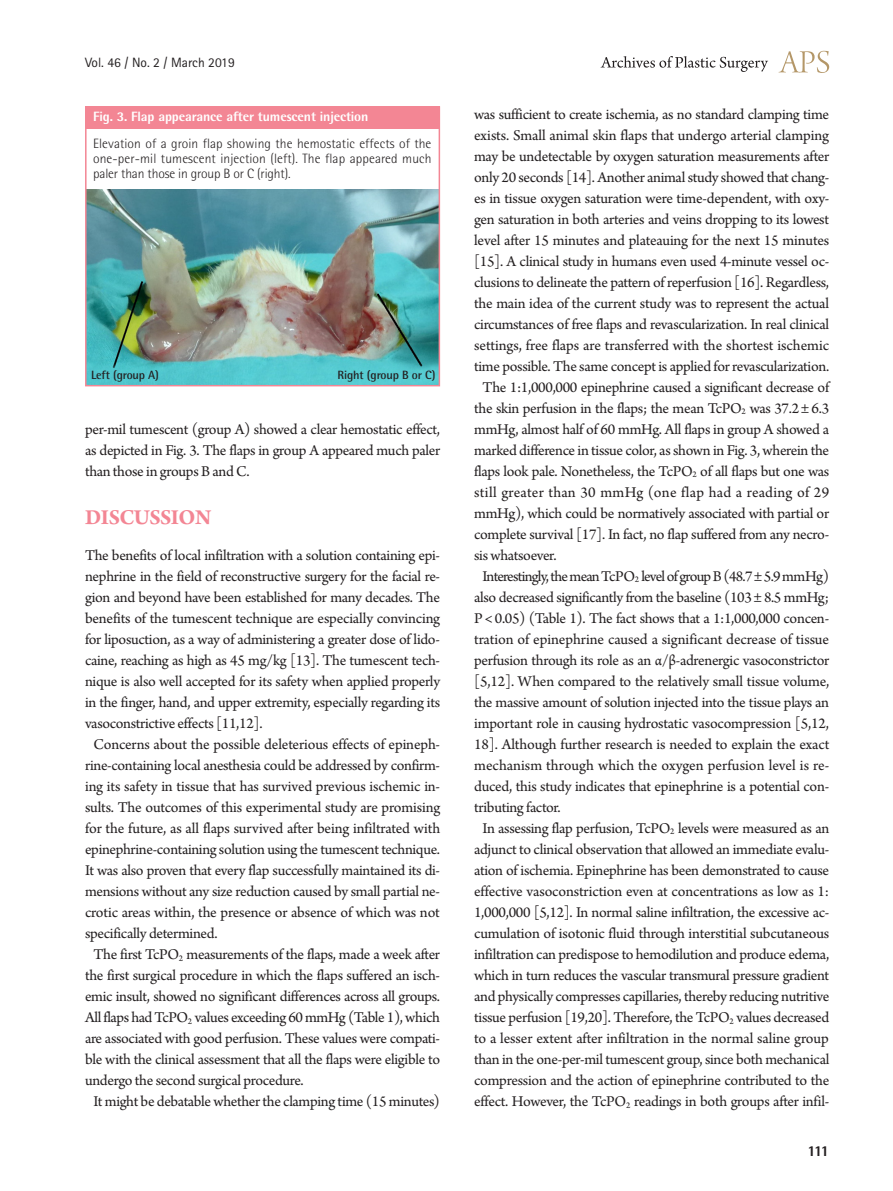
<style>
.page{position:relative;width:893px;height:1191px;background:#fff}
.page>*{position:absolute;margin:0;border:0;box-sizing:border-box;transform-origin:0 0}
.대제목{font:700 22.5px "Arno Pro";letter-spacing:-.02em;color:#f38694}
.본문{font:15.75px/21px "Arno Pro";letter-spacing:-.02em;color:#231f20;text-align:justify}
.본문_0{font:15.75px/21px "Arno Pro";letter-spacing:-.02em;color:#231f20;text-align:justify}
.t1{font:800 15px "Rotis Semi Sans Std";color:#231f20}
.그림설명{font:300 13.5px/15px "Rotis Semi Sans Std";letter-spacing:-.01em;color:#231f20;text-align:justify}
.표그림제목{font:800 13.5px "Rotis Semi Sans Std";letter-spacing:-.01em;color:#fff}
.t2{font:13.5px "Rotis Sans Serif Std";color:#231f20}
.그림지문{font:700 12px "Rotis Semi Sans Std";letter-spacing:-.01em;color:#231f20}
.s1{font-size:9.15px}
</style>
<div class="page">
<svg style="left:779px;top:51px;width:50px;height:22px"></svg>
<svg style="left:601px;top:56px;width:167px;height:16px"></svg>
<img style="left:88px;top:190px;width:349px;height:193px">
<div style="left:85px;top:106px;width:354px;height:23px;background:#f38694"></div>
<div style="left:85px;top:106px;width:355px;height:280px;border:2px solid #f38694"></div>
<p class="t2" style="left:85px;top:54px;width:151px">Vol. 46 / No. 2 / March 2019</p>
<p class="표그림제목" style="left:93px;top:108px;width:277px">Fig. 3. Flap appearance after tumescent injection</p>
<p class="그림설명" style="left:93px;top:136px;width:340px">Elevation of a groin flap showing the hemostatic effects of the one-per-mil tumescent injection (left). The flap appeared much paler than those in group B or C (right).</p>
<p class="그림지문" style="left:91px;top:367px;width:70px">Left (group A)</p>
<p class="그림지문" style="left:338px;top:367px;width:99px">Right (group B or C)</p>
<p class="본문" style="left:85px;top:420px;width:357px">per-mil tumescent (group A) showed a clear hemostatic effect, as depicted in Fig. 3. The flaps in group A appeared much paler than those in groups B and C.</p>
<p class="대제목" style="left:85px;top:504px;width:128px">DISCUSSION</p>
<p class="본문_0" style="left:85px;top:546px;width:357px">The benefits of local infiltration with a solution containing epi&shy;nephrine in the field of reconstructive surgery for the facial re&shy;gion and beyond have been established for many decades. The benefits of the tumescent technique are especially convincing for liposuction, as a way of administering a greater dose of lido&shy;caine, reaching as high as 45 mg/kg [13]. The tumescent tech&shy;nique is also well accepted for its safety when applied properly in the finger, hand, and upper extremity, especially regarding its vasoconstrictive effects [11,12].</p>
<p class="본문" style="left:85px;top:735px;width:357px;text-indent:9px">Concerns about the possible deleterious effects of epineph&shy;rine-containing local anesthesia could be addressed by confirm&shy;ing its safety in tissue that has survived previous ischemic in&shy;sults. The outcomes of this experimental study are promising for the future, as all flaps survived after being infiltrated with epinephrine-containing solution using the tumescent technique.<br>It was also proven that every flap successfully maintained its di&shy;mensions without any size reduction caused by small partial ne&shy;crotic areas within, the presence or absence of which was not specifically determined.</p>
<p class="본문" style="left:85px;top:945px;width:357px;text-indent:9px">The first TcPO<span class="s1">2</span> measurements of the flaps, made a week after the first surgical procedure in which the flaps suffered an isch&shy;emic insult, showed no significant differences across all groups.<br>All flaps had TcPO<span class="s1">2</span> values exceeding 60 mmHg (Table 1), which are associated with good perfusion. These values were compati&shy;ble with the clinical assessment that all the flaps were eligible to undergo the second surgical procedure.</p>
<p class="본문" style="left:94px;top:1092px;width:348px">It might be debatable whether the clamping time (15 minutes)</p>
<p class="본문" style="left:474px;top:105px;width:357px">was sufficient to create ischemia, as no standard clamping time exists. Small animal skin flaps that undergo arterial clamping may be undetectable by oxygen saturation measurements after only 20 seconds [14]. Another animal study showed that chang&shy;es in tissue oxygen saturation were time-dependent, with oxy&shy;gen saturation in both arteries and veins dropping to its lowest level after 15 minutes and plateauing for the next 15 minutes [15]. A clinical study in humans even used 4-minute vessel oc&shy;clusions to delineate the pattern of reperfusion [16]. Regardless, the main idea of the current study was to represent the actual circumstances of free flaps and revascularization. In real clinical settings, free flaps are transferred with the shortest ischemic time possible. The same concept is applied for revascularization.</p>
<p class="본문" style="left:474px;top:378px;width:357px;text-indent:9px">The 1:1,000,000 epinephrine caused a significant decrease of the skin perfusion in the flaps; the mean TcPO<span class="s1">2</span> was 37.2 ± 6.3 mmHg, almost half of 60 mmHg. All flaps in group A showed a marked difference in tissue color, as shown in Fig. 3, wherein the flaps look pale. Nonetheless, the TcPO<span class="s1">2</span> of all flaps but one was still greater than 30 mmHg (one flap had a reading of 29 mmHg), which could be normatively associated with partial or complete survival [17]. In fact, no flap suffered from any necro&shy;sis whatsoever.</p>
<p class="본문" style="left:474px;top:567px;width:357px;text-indent:9px">Interestingly, the mean TcPO<span class="s1">2</span> level of group B (48.7± 5.9 mmHg) also decreased significantly from the baseline (103 ± 8.5 mmHg; P &lt; 0.05) (Table 1). The fact shows that a 1:1,000,000 concen&shy;tration of epinephrine caused a significant decrease of tissue perfusion through its role as an α/β-adrenergic vasoconstrictor [5,12]. When compared to the relatively small tissue volume, the massive amount of solution injected into the tissue plays an important role in causing hydrostatic vasocompression [5,12, 18]. Although further research is needed to explain the exact mechanism through which the oxygen perfusion level is re&shy;duced, this study indicates that epinephrine is a potential con&shy;tributing factor.</p>
<p class="본문" style="left:474px;top:819px;width:357px;text-align:center">In assessing flap perfusion, TcPO<span class="s1">2</span> levels were measured as an adjunct to clinical observation that allowed an immediate evalu&shy;ation of ischemia. Epinephrine has been demonstrated to cause effective vasoconstriction even at concentrations as low as 1:<br>1,000,000 [5,12]. In normal saline infiltration, the excessive ac&shy;cumulation of isotonic fluid through interstitial subcutaneous infiltration can predispose to hemodilution and produce edema, which in turn reduces the vascular transmural pressure gradient and physically compresses capillaries, thereby reducing nutritive tissue perfusion [19,20]. Therefore, the TcPO<span class="s1">2</span> values decreased to a lesser extent after infiltration in the normal saline group than in the one-per-mil tumescent group, since both mechanical compression and the action of epinephrine contributed to the effect. However, the TcPO<span class="s1">2</span> readings in both groups after infil-</p>
<p class="t1" style="left:807px;top:1141px;width:23px">111</p>
</div>
